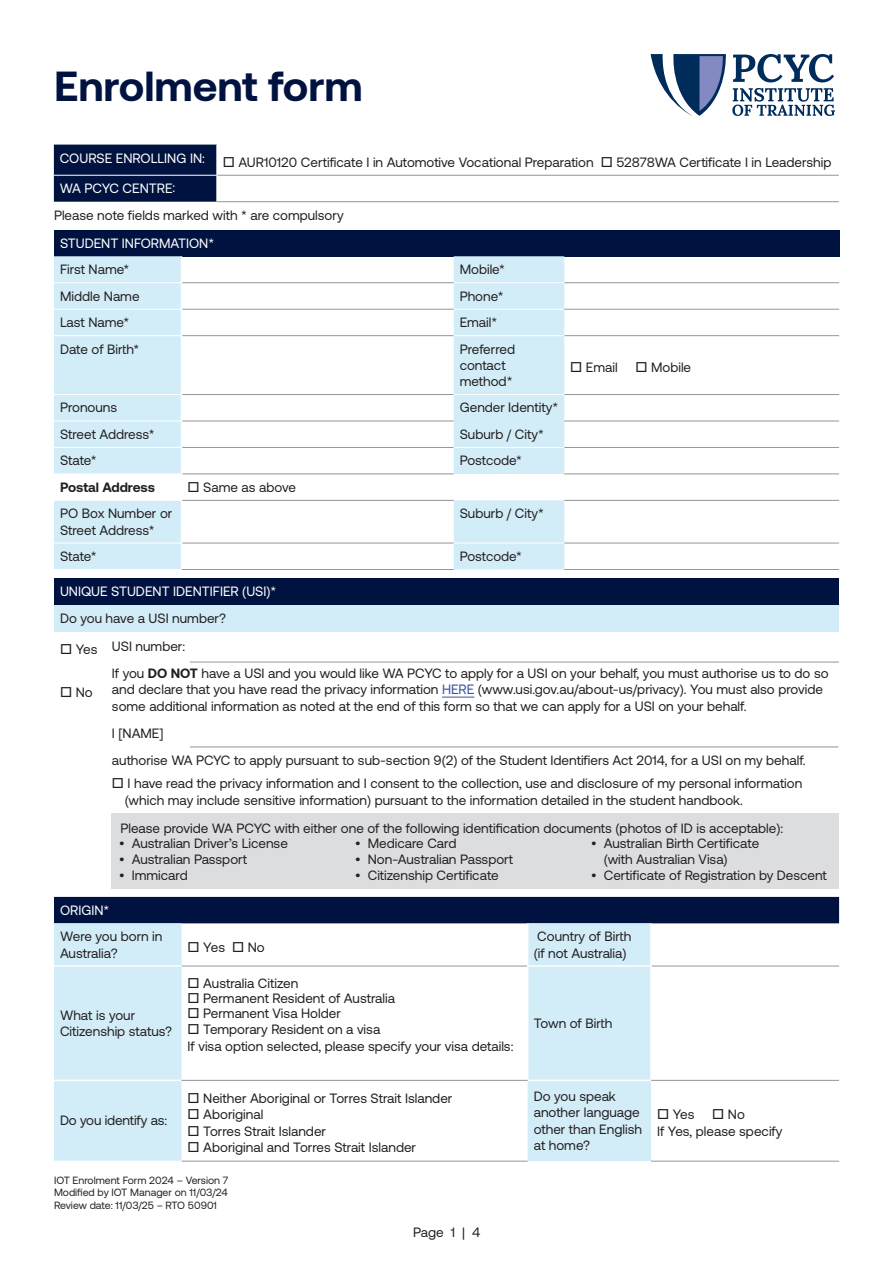
<style>
.page{position:relative;width:893px;height:1263px;background:#fff}
.page>*{position:absolute;margin:0;border:0;box-sizing:border-box;transform-origin:0 0}
.t1{font:700 42px "Aeonik";color:#001340}
.t2{font:13.5px/16.2px "Aeonik";color:#231f20}
.t3{font:13.5px "Aeonik";color:#fff}
.t4{font:700 13.5px "Aeonik";letter-spacing:-.005em;color:#231f20}
.t5{font:10.5px/12.6px "Aeonik";color:#231f20;text-align:justify}
.s1{font-size:19.5px}
.s2{color:#fff}
.s3{font-weight:700}
.s4{color:#3853a3}
</style>
<div class="page">
<hr style="left:217px;top:175px;width:622px;height:1px;background:#939598">
<hr style="left:216px;top:201px;width:623px;height:1px;background:#939598">
<div style="left:54px;top:145px;width:163px;height:57px;background:#001340"></div>
<div style="left:54px;top:230px;width:785px;height:26px;background:#001340"></div>
<svg style="left:54px;top:256px;width:510px;height:313px"></svg>
<svg style="left:181px;top:256px;width:1px;height:80px"></svg>
<hr style="left:181px;top:336px;width:1px;height:58px;background:#fff">
<svg style="left:181px;top:394px;width:1px;height:106px"></svg>
<hr style="left:181px;top:500px;width:1px;height:43px;background:#fff">
<svg style="left:181px;top:543px;width:1px;height:26px"></svg>
<hr style="left:564px;top:282px;width:275px;height:1px;background:#939598">
<hr style="left:454px;top:282px;width:110px;height:1px;background:#fff">
<hr style="left:454px;top:309px;width:110px;height:1px;background:#fff">
<hr style="left:182px;top:282px;width:272px;height:1px;background:#939598">
<hr style="left:182px;top:309px;width:272px;height:1px;background:#939598">
<hr style="left:564px;top:309px;width:275px;height:1px;background:#939598">
<hr style="left:182px;top:335px;width:272px;height:1px;background:#939598">
<hr style="left:564px;top:335px;width:275px;height:1px;background:#939598">
<hr style="left:182px;top:394px;width:272px;height:1px;background:#939598">
<hr style="left:564px;top:394px;width:275px;height:1px;background:#939598">
<hr style="left:182px;top:421px;width:272px;height:1px;background:#939598">
<hr style="left:564px;top:421px;width:275px;height:1px;background:#939598">
<hr style="left:564px;top:447px;width:275px;height:1px;background:#939598">
<hr style="left:182px;top:473px;width:272px;height:1px;background:#939598">
<hr style="left:564px;top:473px;width:275px;height:1px;background:#939598">
<hr style="left:182px;top:500px;width:272px;height:1px;background:#939598">
<hr style="left:564px;top:500px;width:275px;height:1px;background:#939598">
<hr style="left:564px;top:543px;width:275px;height:1px;background:#939598">
<hr style="left:182px;top:447px;width:272px;height:1px;background:#939598">
<hr style="left:182px;top:543px;width:272px;height:1px;background:#939598">
<hr style="left:182px;top:569px;width:272px;height:1px;background:#939598">
<hr style="left:564px;top:569px;width:275px;height:1px;background:#939598">
<hr style="left:454px;top:335px;width:110px;height:1px;background:#fff">
<hr style="left:454px;top:394px;width:110px;height:1px;background:#fff">
<hr style="left:454px;top:447px;width:110px;height:1px;background:#fff">
<hr style="left:454px;top:543px;width:110px;height:1px;background:#fff">
<hr style="left:54px;top:282px;width:127px;height:1px;background:#fff">
<hr style="left:54px;top:309px;width:127px;height:1px;background:#fff">
<hr style="left:54px;top:335px;width:127px;height:1px;background:#fff">
<hr style="left:54px;top:394px;width:127px;height:1px;background:#fff">
<hr style="left:54px;top:421px;width:127px;height:1px;background:#fff">
<hr style="left:54px;top:447px;width:127px;height:1px;background:#fff">
<hr style="left:54px;top:473px;width:127px;height:1px;background:#fff">
<hr style="left:54px;top:500px;width:127px;height:1px;background:#fff">
<hr style="left:54px;top:543px;width:127px;height:1px;background:#fff">
<div style="left:54px;top:897px;width:785px;height:26px;background:#001340"></div>
<svg style="left:54px;top:923px;width:597px;height:238px"></svg>
<hr style="left:182px;top:966px;width:345px;height:1px;background:#939598">
<hr style="left:652px;top:966px;width:187px;height:1px;background:#939598">
<hr style="left:182px;top:1161px;width:346px;height:1px;background:#939598">
<hr style="left:651px;top:1161px;width:188px;height:1px;background:#939598">
<hr style="left:527px;top:923px;width:1px;height:42px;background:#fff">
<hr style="left:650px;top:923px;width:2px;height:42px;background:#fff">
<hr style="left:527px;top:967px;width:1px;height:92px;background:#fff">
<hr style="left:650px;top:967px;width:2px;height:92px;background:#fff">
<svg style="left:527px;top:1059px;width:1px;height:20px"></svg>
<hr style="left:650px;top:1059px;width:2px;height:20px;background:#fff">
<hr style="left:54px;top:965px;width:128px;height:2px;background:#fff">
<hr style="left:54px;top:1079px;width:128px;height:2px;background:#fff">
<hr style="left:527px;top:965px;width:125px;height:2px;background:#fff">
<hr style="left:528px;top:1079px;width:123px;height:2px;background:#fff">
<hr style="left:182px;top:1080px;width:346px;height:1px;background:#939598">
<hr style="left:651px;top:1080px;width:188px;height:1px;background:#939598">
<svg style="left:651px;top:54px;width:184px;height:62px"></svg>
<div style="left:111px;top:813px;width:728px;height:75px;background:#dcdddf"></div>
<div style="left:54px;top:578px;width:784px;height:27px;background:#001340"></div>
<div style="left:54px;top:605px;width:784px;height:26px;background:#d3edf8"></div>
<hr style="left:190px;top:662px;width:649px;height:1px;background:#939598">
<hr style="left:190px;top:746px;width:648px;height:1px;background:#939598">
<hr style="left:442px;top:697px;width:32px;height:1px;background:#3853a3">
<h1 class="t1" style="left:54px;top:62px;width:310px">Enrolment form</h1>
<p class="t2" style="left:60px;top:149px;width:773px;line-height:26.4px"><sup>COURSE</sup> <sup>ENROLLING</sup> <sup>IN:</sup> <span class="s1">◽</span> AUR10120 Certificate I in Automotive Vocational Preparation <span class="s1">◽</span> 52878WA Certificate I in Leadership<br><span class="s2">WA PCYC CENTRE:</span></p>
<p class="t2" style="left:54px;top:207px;width:291px">Please note fields marked with * are compulsory</p>
<p class="t3" style="left:60px;top:236px;width:156px">STUDENT INFORMATION*</p>
<p class="t2" style="left:60px;top:261px;width:71px">First Name*</p>
<p class="t2" style="left:460px;top:261px;width:47px">Mobile*</p>
<p class="t2" style="left:60px;top:288px;width:81px">Middle Name</p>
<p class="t2" style="left:460px;top:288px;width:45px">Phone*</p>
<p class="t2" style="left:60px;top:314px;width:71px">Last Name*</p>
<p class="t2" style="left:460px;top:314px;width:39px">Email*</p>
<p class="t2" style="left:60px;top:341px;width:81px">Date of Birth*</p>
<p class="t2" style="left:460px;top:341px;width:57px">Preferred contact method*</p>
<p class="t2" style="left:60px;top:400px;width:59px">Pronouns</p>
<p class="t2" style="left:460px;top:400px;width:100px">Gender Identity*</p>
<p class="t2" style="left:60px;top:426px;width:96px">Street Address*</p>
<p class="t2" style="left:460px;top:426px;width:86px">Suburb / City*</p>
<p class="t2" style="left:60px;top:453px;width:38px">State*</p>
<p class="t2" style="left:460px;top:453px;width:64px">Postcode*</p>
<p class="t4" style="left:60px;top:479px;width:97px">Postal Address</p>
<p class="t2" style="left:188px;top:479px;width:110px"><span class="s1">◽</span> Same as above</p>
<p class="t2" style="left:60px;top:505px;width:114px">PO Box Number or<br>Street Address*</p>
<p class="t2" style="left:460px;top:505px;width:86px">Suburb / City*</p>
<p class="t2" style="left:60px;top:548px;width:38px">State*</p>
<p class="t2" style="left:460px;top:548px;width:64px">Postcode*</p>
<p class="t2" style="left:570px;top:359px;width:122px"><span class="s1">◽</span> Email <span class="s1">◽</span> Mobile</p>
<p class="t3" style="left:60px;top:584px;width:218px">UNIQUE STUDENT IDENTIFIER (USI)*</p>
<p class="t2" style="left:60px;top:604px;width:168px;line-height:28.5px">Do you have a USI number? <span class="s1">◽</span> Yes USI number:</p>
<p class="t2" style="left:60px;top:684px;width:34px"><span class="s1">◽</span> No</p>
<p class="t2" style="left:112px;top:665px;width:718px">If you <span class="s3">DO NOT</span> have a USI and you would like WA PCYC to apply for a USI on your behalf, you must authorise us to do so and declare that you have read the privacy information <span class="s4">HERE</span> (www.usi.gov.au/about-us/privacy). You must also provide some additional information as noted at the end of this form so that we can apply for a USI on your behalf.</p>
<p class="t2" style="left:112px;top:720px;width:695px;line-height:26.4px">I [NAME]<br>authorise WA PCYC to apply pursuant to sub-section 9(2) of the Student Identifiers Act 2014, for a USI on my behalf.</p>
<p class="t2" style="left:125px;top:775px;width:679px;text-indent:-13px"><span class="s1">◽</span> I have read the privacy information and I consent to the collection, use and disclosure of my personal information (which may include sensitive information) pursuant to the information detailed in the student handbook.</p>
<p class="t2" style="left:120px;top:820px;width:664px">Please provide WA PCYC with either one of the following identification documents (photos of ID is acceptable):</p>
<p class="t2" style="left:119px;top:835px;width:170px">• Australian Driver’s License</p>
<p class="t2" style="left:119px;top:851px;width:129px">• Australian Passport</p>
<p class="t2" style="left:119px;top:867px;width:70px">• Immicard</p>
<p class="t2" style="left:355px;top:835px;width:103px">• Medicare Card</p>
<p class="t2" style="left:355px;top:851px;width:159px">• Non-Australian Passport</p>
<p class="t2" style="left:355px;top:867px;width:145px">• Citizenship Certificate</p>
<p class="t2" style="left:604px;top:835px;width:157px;text-indent:-13px">• Australian Birth Certificate (with Australian Visa)</p>
<p class="t2" style="left:591px;top:867px;width:237px">• Certificate of Registration by Descent</p>
<p class="t3" style="left:60px;top:903px;width:51px">ORIGIN*</p>
<p class="t2" style="left:60px;top:928px;width:104px">Were you born in<br>Australia?</p>
<p class="t2" style="left:188px;top:939px;width:79px"><span class="s1">◽</span> Yes <span class="s1">◽</span> No</p>
<p class="t2" style="left:534px;top:928px;width:99px">Country of Birth (if not Australia)</p>
<p class="t2" style="left:60px;top:1007px;width:114px">What is your<br>Citizenship status?</p>
<p class="t2" style="left:60px;top:1113px;width:109px">Do you identify as:</p>
<p class="t2" style="left:188px;top:976px;width:327px;line-height:15.6px"><span class="s1">◽</span> Australia Citizen<br><span class="s1">◽</span> Permanent Resident of Australia<br><span class="s1">◽</span> Permanent Visa Holder<br><span class="s1">◽</span> Temporary Resident on a visa<br>If visa option selected, please specify your visa details:</p>
<p class="t2" style="left:534px;top:1015px;width:80px">Town of Birth</p>
<p class="t2" style="left:188px;top:1090px;width:266px"><span class="s1">◽</span> Neither Aboriginal or Torres Strait Islander <span class="s1">◽</span> Aboriginal<br><span class="s1">◽</span> Torres Strait Islander<br><span class="s1">◽</span> Aboriginal and Torres Strait Islander</p>
<p class="t2" style="left:534px;top:1088px;width:110px">Do you speak another language other than English at home?</p>
<p class="t5" style="left:54px;top:1174px;width:176px">IOT Enrolment Form 2024 – Version 7<br>Modified by IOT Manager on 11/03/24<br>Review date: 11/03/25 – RTO 50901</p>
<p class="t2" style="left:413px;top:1224px;width:69px">Page 1 | 4</p>
<p class="t2" style="left:657px;top:1107px;width:127px"><span class="s1">◽</span> Yes <span class="s1">◽</span> No<br>If Yes, please specify</p>
</div>
